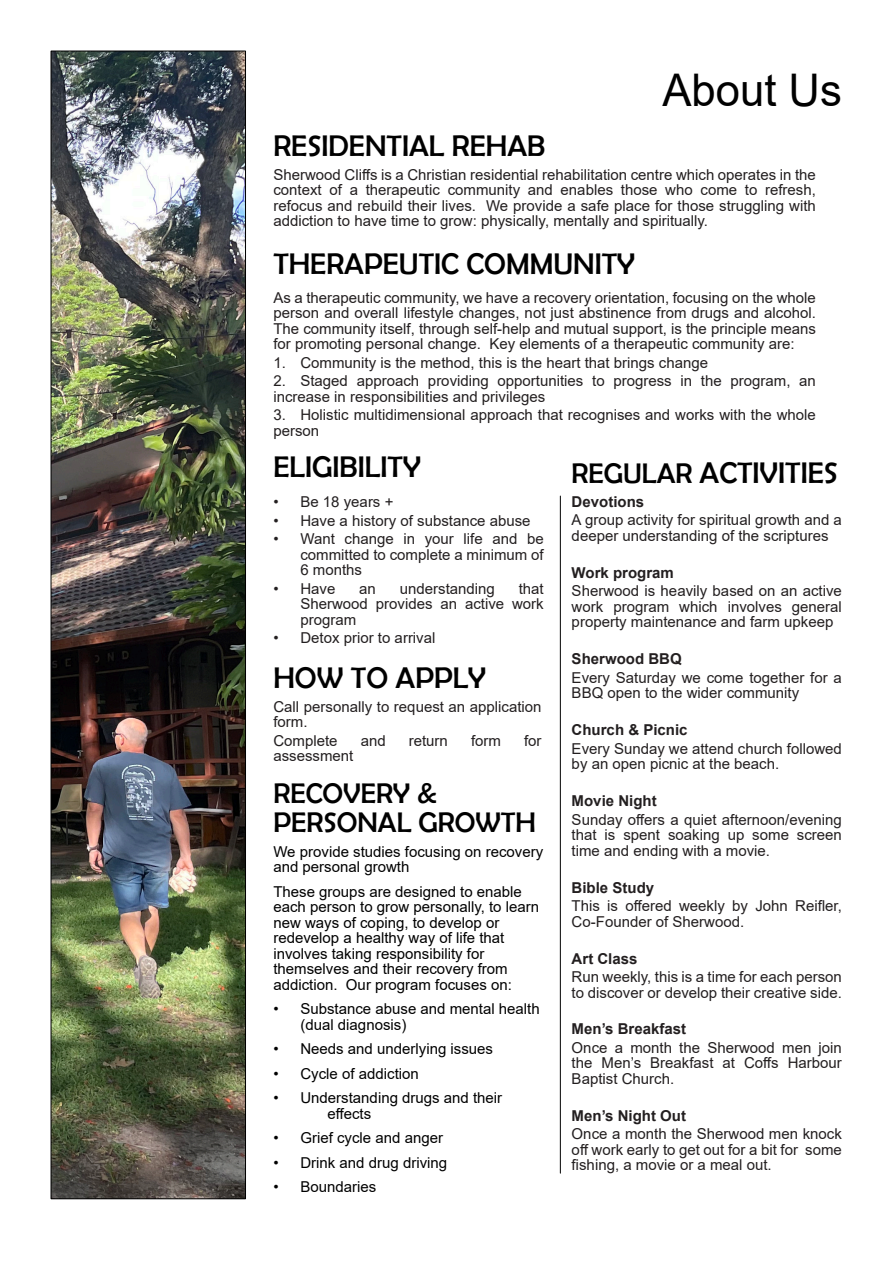
<style>
.page{position:relative;width:893px;height:1263px;background:#fff}
.page>*{position:absolute;margin:0;border:0;box-sizing:border-box;transform-origin:0 0}
.t1{font:45px "Arial";color:#000}
.t2{font:30px "Berlin Sans FB";color:#000}
.t3{font:28.5px/28.5px "Berlin Sans FB";color:#000}
.t4{font:15px/15.5px "Arial";color:#231f20;text-align:justify}
.t5{font:15px/15.5px "Arial";color:#000}
.t6{font:700 15px "Arial";color:#231f20}
.s1{font-size:28.5px}
</style>
<div class="page">
<img style="left:53px;top:53px;width:191px;height:1144px">
<div style="left:51px;top:51px;width:195px;height:1148px;border:1px solid #000"></div>
<hr style="left:560px;top:496px;width:1px;height:677px;background:#000">
<h2 class="t2" style="left:273px;top:129px;width:273px">RESIDENTIAL REHAB</h2>
<h1 class="t1" style="left:662px;top:73px;width:181px">About Us</h1>
<p class="t4" style="left:273px;top:168px;width:544px">Sherwood Cliffs is a Christian residential rehabilitation centre which operates in the context of a therapeutic community and enables those who come to refresh, refocus and rebuild their lives. We provide a safe place for those struggling with addiction to have time to grow: physically, mentally and spiritually.</p>
<h2 class="t2" style="left:273px;top:247px;width:363px">THERAPEUTIC COMMUNITY</h2>
<p class="t4" style="left:273px;top:291px;width:544px">As a therapeutic community, we have a recovery orientation, focusing on the whole person and overall lifestyle changes, not just abstinence from drugs and alcohol.<br>The community itself, through self-help and mutual support, is the principle means for promoting personal change. Key elements of a therapeutic community are:</p>
<p class="t4" style="left:273px;top:356px;width:436px">1. Community is the method, this is the heart that brings change</p>
<p class="t4" style="left:273px;top:375px;width:544px">2. Staged approach providing opportunities to progress in the program, an increase in responsibilities and privileges</p>
<p class="t4" style="left:273px;top:409px;width:544px">3. Holistic multidimensional approach that recognises and works with the whole person</p>
<h2 class="t2" style="left:273px;top:450px;width:149px">ELIGIBILITY</h2>
<p class="t4" style="left:273px;top:496px;width:121px">• Be 18 years +</p>
<p class="t4" style="left:273px;top:514px;width:259px">• Have a history of substance abuse</p>
<p class="t4" style="left:300px;top:533px;width:245px;text-indent:-27px">• Want change in your life and be committed to complete a minimum of 6 months</p>
<p class="t4" style="left:273px;top:582px;width:64px">• Have</p>
<p class="t4" style="left:359px;top:582px;width:18px">an</p>
<p class="t4" style="left:400px;top:582px;width:97px">understanding</p>
<p class="t4" style="left:300px;top:582px;width:245px;text-indent:218px">that Sherwood provides an active work program</p>
<p class="t4" style="left:273px;top:632px;width:164px">• Detox prior to arrival</p>
<h2 class="t2" style="left:273px;top:661px;width:214px">HOW TO APPLY</h2>
<p class="t4" style="left:273px;top:700px;width:270px">Call personally to request an application form.</p>
<p class="t4" style="left:273px;top:734px;width:66px">Complete</p>
<p class="t4" style="left:361px;top:734px;width:27px">and</p>
<p class="t4" style="left:409px;top:734px;width:41px">return</p>
<p class="t4" style="left:471px;top:734px;width:32px">form</p>
<p class="t4" style="left:524px;top:734px;width:19px">for</p>
<p class="t4" style="left:273px;top:749px;width:82px">assessment</p>
<h3 class="t3" style="left:273px;top:779px;width:264px">RECOVERY &amp;<br>PERSONAL GROWTH</h3>
<p class="t5" style="left:273px;top:845px;width:271px">We provide studies focusing on recovery and personal growth</p>
<p class="t5" style="left:273px;top:885px;width:267px">These groups are designed to enable each person to grow personally, to learn new ways of coping, to develop or redevelop a healthy way of life that involves taking responsibility for themselves and their recovery from addiction. Our program focuses on:</p>
<p class="t5" style="left:300px;top:1003px;width:241px;text-indent:-27px">• Substance abuse and mental health (dual diagnosis)</p>
<p class="t5" style="left:273px;top:1043px;width:221px">• Needs and underlying issues</p>
<p class="t5" style="left:273px;top:1067px;width:147px">• Cycle of addiction</p>
<p class="t5" style="left:327px;top:1091px;width:176px;text-indent:-54px">• Understanding drugs and their effects</p>
<p class="t5" style="left:273px;top:1131px;width:171px">• Grief cycle and anger</p>
<p class="t5" style="left:273px;top:1156px;width:175px">• Drink and drug driving</p>
<p class="t5" style="left:273px;top:1180px;width:104px">• Boundaries</p>
<h2 class="t2" style="left:572px;top:456px;width:268px"><span class="s1">REGULAR</span> ACTIVITIES</h2>
<p class="t6" style="left:572px;top:496px;width:74px">Devotions</p>
<p class="t4" style="left:572px;top:514px;width:272px">A group activity for spiritual growth and a deeper understanding of the scriptures</p>
<p class="t6" style="left:572px;top:567px;width:104px">Work program</p>
<p class="t4" style="left:572px;top:584px;width:272px">Sherwood is heavily based on an active work program which involves general property maintenance and farm upkeep</p>
<p class="t6" style="left:572px;top:653px;width:112px">Sherwood BBQ</p>
<p class="t4" style="left:572px;top:671px;width:272px">Every Saturday we come together for a<br>BBQ open to the wider community</p>
<p class="t6" style="left:572px;top:724px;width:117px">Church &amp; Picnic</p>
<p class="t4" style="left:572px;top:742px;width:272px">Every Sunday we attend church followed by an open picnic at the beach.</p>
<p class="t6" style="left:572px;top:795px;width:86px">Movie Night</p>
<p class="t4" style="left:572px;top:813px;width:272px">Sunday offers a quiet afternoon/evening that is spent soaking up some screen time and ending with a movie.</p>
<p class="t6" style="left:572px;top:882px;width:84px">Bible Study</p>
<p class="t4" style="left:572px;top:899px;width:272px">This is offered weekly by John Reifler,<br>Co-Founder of Sherwood.</p>
<p class="t6" style="left:572px;top:952px;width:67px">Art Class</p>
<p class="t4" style="left:572px;top:970px;width:272px">Run weekly, this is a time for each person to discover or develop their creative side.</p>
<p class="t6" style="left:572px;top:1023px;width:116px">Men’s Breakfast</p>
<p class="t4" style="left:572px;top:1041px;width:272px">Once a month the Sherwood men join the Men’s Breakfast at Coffs Harbour Baptist Church.</p>
<p class="t6" style="left:572px;top:1110px;width:116px">Men’s Night Out</p>
<p class="t4" style="left:572px;top:1128px;width:272px">Once a month the Sherwood men knock off work early to get out for a bit for some fishing, a movie or a meal out.</p>
</div>
